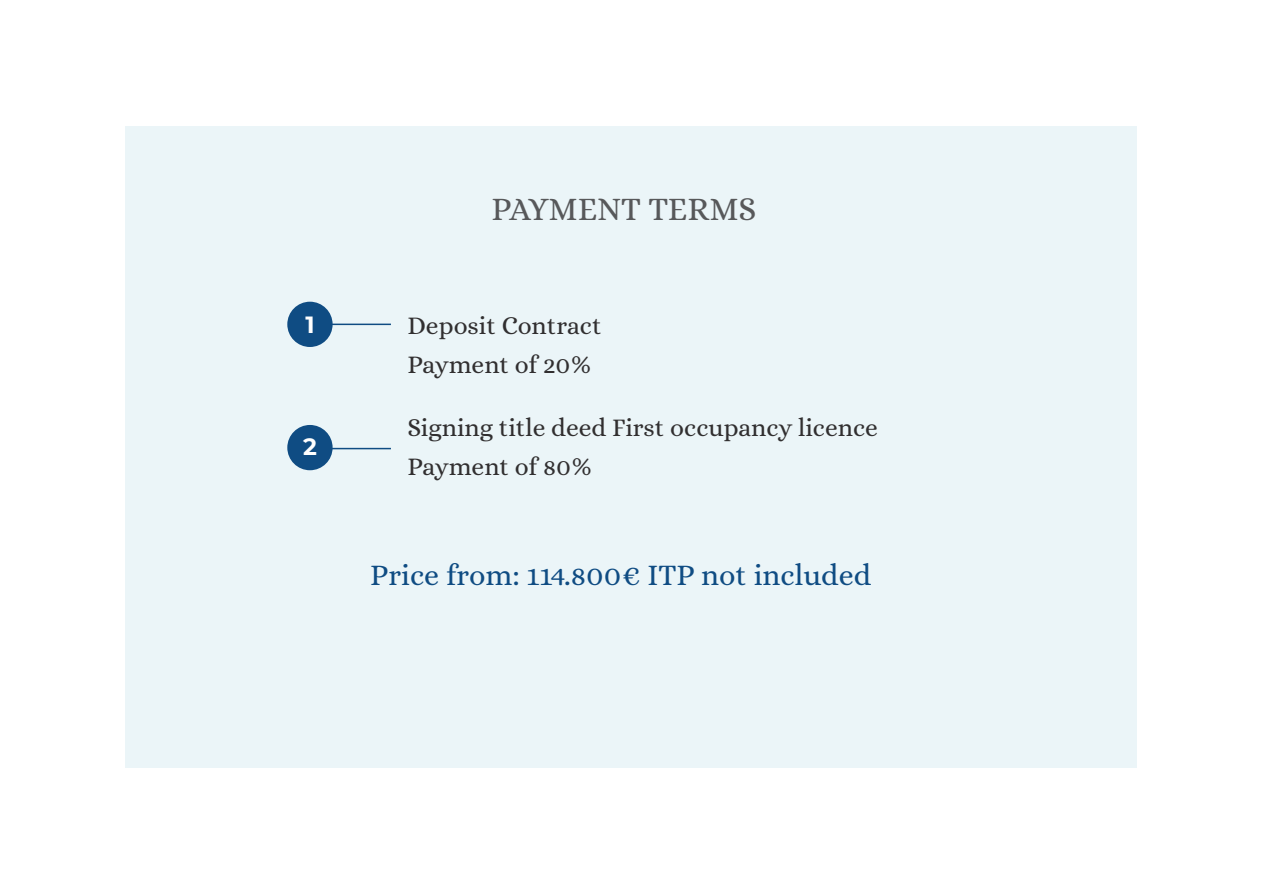
<style>
.page{position:relative;width:1263px;height:893px;background:#fff}
.page>*{position:absolute;margin:0;border:0;box-sizing:border-box;transform-origin:0 0}
.t1{font:33px "Alice";letter-spacing:-.01em;color:#57585a}
.t2{font:30px "Alice";color:#0f4c83}
.t3{font:25.5px "Alice";color:#312f30}
.t4{font:700 23.4px "Montserrat";color:#fff}
</style>
<div class="page">
<div style="left:126px;top:126px;width:1011px;height:641px;background:#ebf5f8"></div>
<hr style="left:331px;top:324px;width:60px;height:1px;background:#0f4c83">
<hr style="left:331px;top:448px;width:60px;height:1px;background:#0f4c83">
<div style="left:287px;top:302px;width:46px;height:45px;background:#0f4c83;border-radius:50%"></div>
<div style="left:287px;top:425px;width:46px;height:45px;background:#0f4c83;border-radius:50%"></div>
<p class="t4" style="left:305px;top:308px;width:11px">1</p>
<p class="t4" style="left:303px;top:430px;width:15px">2</p>
<p class="t1" style="left:491px;top:192px;width:267px">PAYMENT TERMS</p>
<p class="t3" style="left:407px;top:312px;width:196px">Deposit Contract</p>
<p class="t3" style="left:407px;top:351px;width:185px">Payment of 20%</p>
<p class="t3" style="left:407px;top:414px;width:472px">Signing title deed First occupancy licence</p>
<p class="t3" style="left:407px;top:453px;width:186px">Payment of 80%</p>
<p class="t2" style="left:370px;top:559px;width:502px">Price from: 114.800€ ITP not included</p>
</div>
